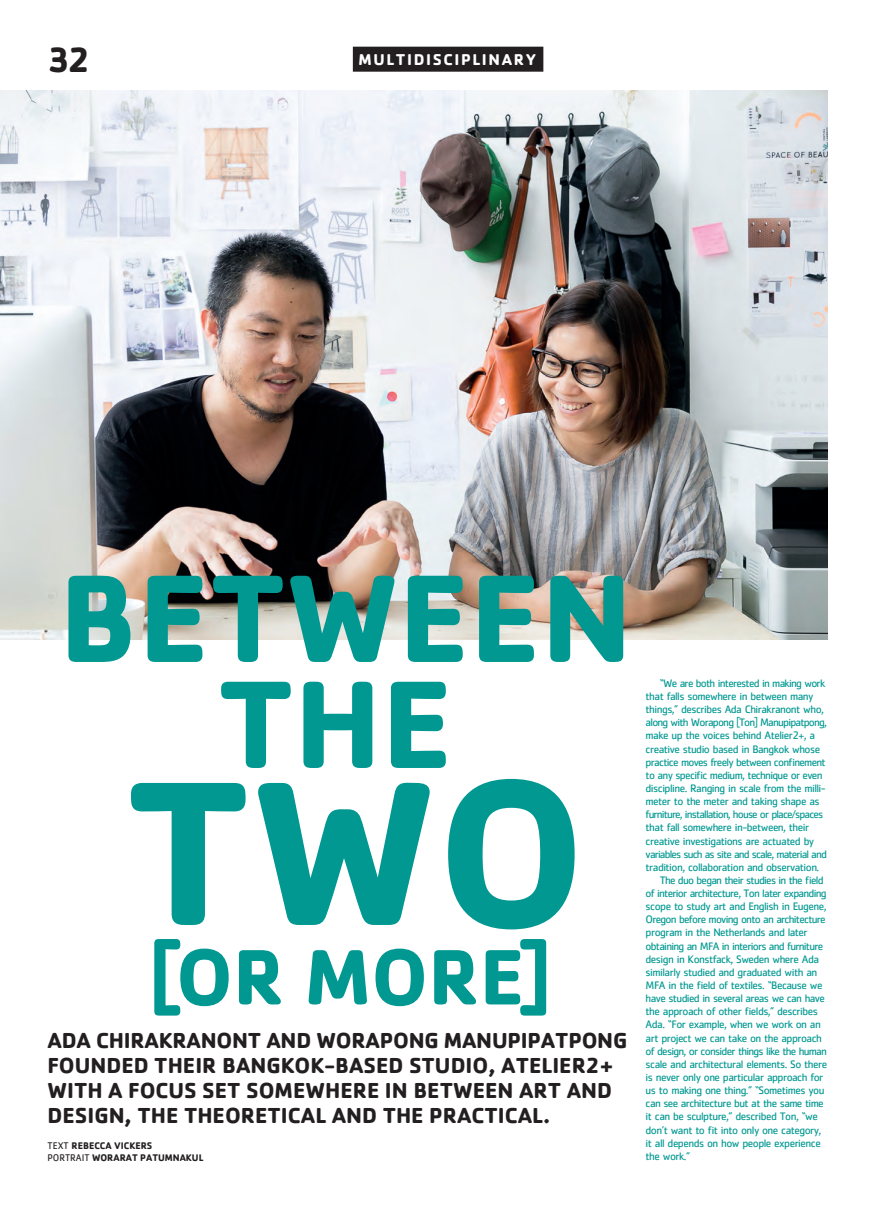
<style>
.page{position:relative;width:889px;height:1226px;background:#fff}
.page>*{position:absolute;margin:0;border:0;box-sizing:border-box;transform-origin:0 0}
.t1{font:700 212.5px "Cachet Std";color:#009891}
.t2{font:700 129px "Cachet Std";color:#009891}
.t3{font:700 81.25px "Cachet Std";color:#009891}
.t4{font:700 36.25px "Cachet Std";color:#231f20}
.t5{font:700 22.5px/25px "Cachet Std";color:#231f20}
.t6{font:700 16.25px "Cachet Std";letter-spacing:.1em;color:#fff}
.t7{font:11.25px "Cachet Std";letter-spacing:-.045em;color:#009891}
.t8{font:11.25px "Cachet Std";letter-spacing:-.065em;color:#009891}
.t9{font:11.25px "Cachet Std";letter-spacing:-.075em;color:#009891}
.t10{font:11.25px "Cachet Std";letter-spacing:-.07em;color:#009891}
.t11{font:700 10px/12px "Cachet Std";color:#231f20}
.s1{font-weight:400}
</style>
<div class="page">
<img style="left:0;top:90px;width:827px;height:549px">
<div style="left:353px;top:47px;width:190px;height:25px;background:#231f20"></div>
<h3 class="t4" style="left:47px;top:37px;width:45px">32</h3>
<h3 class="t6" style="left:358px;top:49px;width:179px">MULTIDISCIPLINARY</h3>
<h2 class="t2" style="left:58px;top:535px;width:576px">BETWEEN</h2>
<h2 class="t2" style="left:217px;top:641px;width:237px">THE</h2>
<h1 class="t1" style="left:125px;top:715px;width:463px">TWO</h1>
<h3 class="t3" style="left:149px;top:924px;width:404px">[OR MORE]</h3>
<h3 class="t5" style="left:48px;top:1027px;width:581px">ADA CHIRAKRANONT AND WORAPONG MANUPIPATPONG FOUNDED THEIR BANGKOK-BASED STUDIO, ATELIER2+ WITH A FOCUS SET SOMEWHERE IN BETWEEN ART AND DESIGN, THE THEORETICAL AND THE PRACTICAL.</h3>
<p class="t11" style="left:48px;top:1138px;width:106px"><span class="s1">Text</span> REBECCA VICKERS<br><span class="s1">Portra</span></p>
<p class="t11" style="left:82px;top:1150px;width:123px"><span class="s1">it</span> WORARAT PATUMNAKUL</p>
<p class="t8" style="left:660px;top:676px;width:167px">“We are both interested in making work</p>
<p class="t7" style="left:645px;top:689px;width:169px">that falls somewhere in between many</p>
<p class="t7" style="left:645px;top:702px;width:180px">things,” describes Ada Chirakranont who,</p>
<p class="t10" style="left:645px;top:716px;width:183px">along with Worapong [Ton] Manupipatpong,</p>
<p class="t7" style="left:645px;top:729px;width:171px">make up the voices behind Atelier2+, a</p>
<p class="t7" style="left:645px;top:742px;width:176px">creative studio based in Bangkok whose</p>
<p class="t8" style="left:645px;top:755px;width:182px">practice moves freely between confinement</p>
<p class="t7" style="left:645px;top:768px;width:178px">to any specific medium, technique or even</p>
<p class="t7" style="left:645px;top:781px;width:182px">discipline. Ranging in scale from the milli-</p>
<p class="t7" style="left:645px;top:794px;width:175px">meter to the meter and taking shape as</p>
<p class="t9" style="left:645px;top:808px;width:179px">furniture, installation, house or place/spaces</p>
<p class="t7" style="left:645px;top:821px;width:165px">that fall somewhere in-between, their</p>
<p class="t7" style="left:645px;top:834px;width:170px">creative investigations are actuated by</p>
<p class="t9" style="left:645px;top:847px;width:183px">variables such as site and scale, material and</p>
<p class="t7" style="left:645px;top:860px;width:175px">tradition, collaboration and observation.</p>
<p class="t8" style="left:660px;top:873px;width:165px">The duo began their studies in the field</p>
<p class="t8" style="left:645px;top:886px;width:182px">of interior architecture, Ton later expanding</p>
<p class="t7" style="left:645px;top:899px;width:182px">scope to study art and English in Eugene,</p>
<p class="t8" style="left:645px;top:913px;width:182px">Oregon before moving onto an architecture</p>
<p class="t7" style="left:645px;top:926px;width:164px">program in the Netherlands and later</p>
<p class="t8" style="left:645px;top:939px;width:179px">obtaining an MFA in interiors and furniture</p>
<p class="t7" style="left:645px;top:952px;width:175px">design in Konstfack, Sweden where Ada</p>
<p class="t7" style="left:645px;top:965px;width:173px">similarly studied and graduated with an</p>
<p class="t7" style="left:645px;top:978px;width:178px">MFA in the field of textiles. “Because we</p>
<p class="t7" style="left:645px;top:991px;width:181px">have studied in several areas we can have</p>
<p class="t7" style="left:645px;top:1004px;width:174px">the approach of other fields,” describes</p>
<p class="t7" style="left:645px;top:1018px;width:177px">Ada. “For example, when we work on an</p>
<p class="t7" style="left:645px;top:1031px;width:178px">art project we can take on the approach</p>
<p class="t8" style="left:645px;top:1044px;width:183px">of design, or consider things like the human</p>
<p class="t7" style="left:645px;top:1057px;width:183px">scale and architectural elements. So there</p>
<p class="t7" style="left:645px;top:1070px;width:179px">is never only one particular approach for</p>
<p class="t7" style="left:645px;top:1083px;width:180px">us to making one thing.” “Sometimes you</p>
<p class="t7" style="left:645px;top:1096px;width:180px">can see architecture but at the same time</p>
<p class="t7" style="left:645px;top:1109px;width:174px">it can be sculpture,” described Ton, “we</p>
<p class="t7" style="left:645px;top:1123px;width:177px">don’t want to fit into only one category,</p>
<p class="t7" style="left:645px;top:1136px;width:177px">it all depends on how people experience</p>
<p class="t7" style="left:645px;top:1149px;width:46px">the work.”</p>
</div>
